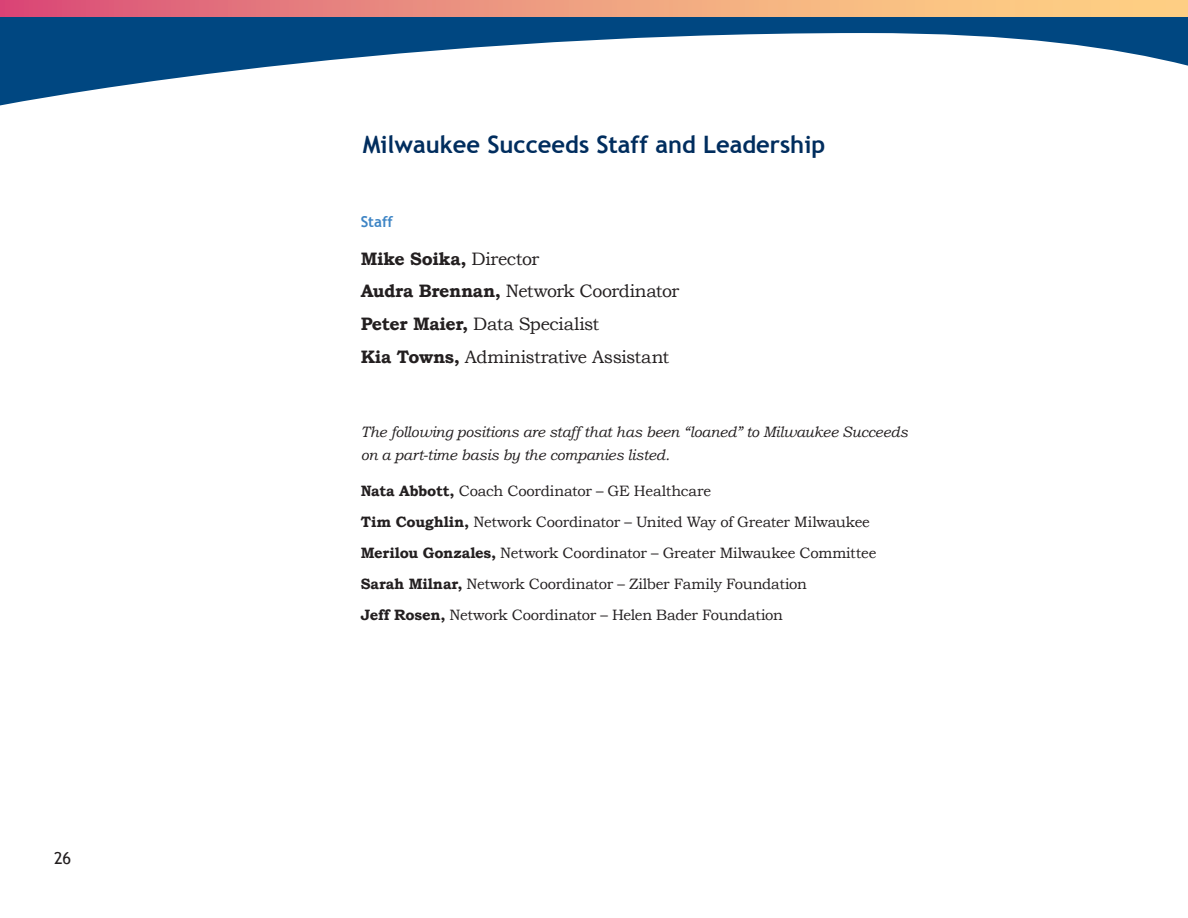
<style>
.page{position:relative;width:1188px;height:918px;background:#fff}
.page>*{position:absolute;margin:0;border:0;box-sizing:border-box;transform-origin:0 0}
.body_copy{font:700 24px "Trebuchet MS";color:#002d5e}
.body_copy-2{font:18px "Bookman Old Style";letter-spacing:-.025em;color:#231f20}
.body_copy-3{font:700 18px "Bookman Old Style";letter-spacing:-.015em;color:#231f20}
.Footer_Right{font:16.5px "Trebuchet MS";color:#231f20}
.body_copy-4{font:15px "Bookman Old Style";letter-spacing:-.02em;color:#231f20}
.body_copy-5{font:italic 15px/22.5px "Bookman Old Style";letter-spacing:-.015em;color:#231f20}
.small_subheads_-_lig{font:700 15px "Trebuchet MS";color:#3e85c5}
.s1{font-weight:400}
.s2{font-weight:700}
</style>
<div class="page">
<svg style="left:0;top:17px;width:1188px;height:89px"></svg>
<svg style="left:0;top:0;width:1188px;height:17px;background:#ee9a7f"></svg>
<p class="Footer_Right" style="left:54px;top:848px;width:19px">26</p>
<p class="body_copy" style="left:363px;top:129px;width:464px">Milwaukee Succeeds Staff and Leadership</p>
<p class="small_subheads_-_lig" style="left:361px;top:213px;width:34px">Staff</p>
<p class="body_copy-3" style="left:361px;top:248px;width:180px">Mike Soika, <span class="s1">Director</span></p>
<p class="body_copy-2" style="left:361px;top:281px;width:320px"><span class="s2">Audra Brennan,</span> Network Coordinator</p>
<p class="body_copy-2" style="left:361px;top:314px;width:240px"><span class="s2">Peter Maier,</span> Data Specialist</p>
<p class="body_copy-2" style="left:361px;top:346px;width:310px"><span class="s2">Kia Towns,</span> Administrative Assistant</p>
<p class="body_copy-5" style="left:361px;top:421px;width:549px">The following positions are staff that has been “loaned” to Milwaukee Succeeds on a part-time basis by the companies listed.</p>
<p class="body_copy-4" style="left:361px;top:482px;width:352px"><span class="s2">Nata Abbott,</span> Coach Coordinator – GE Healthcare</p>
<p class="body_copy-4" style="left:361px;top:513px;width:511px"><span class="s2">Tim Coughlin,</span> Network Coordinator – United Way of Greater Milwaukee</p>
<p class="body_copy-4" style="left:361px;top:544px;width:517px"><span class="s2">Merilou Gonzales,</span> Network Coordinator – Greater Milwaukee Committee</p>
<p class="body_copy-4" style="left:361px;top:576px;width:448px"><span class="s2">Sarah Milnar,</span> Network Coordinator – Zilber Family Foundation</p>
<p class="body_copy-4" style="left:361px;top:607px;width:424px"><span class="s2">Jeff Rosen,</span> Network Coordinator – Helen Bader Foundation</p>
</div>
